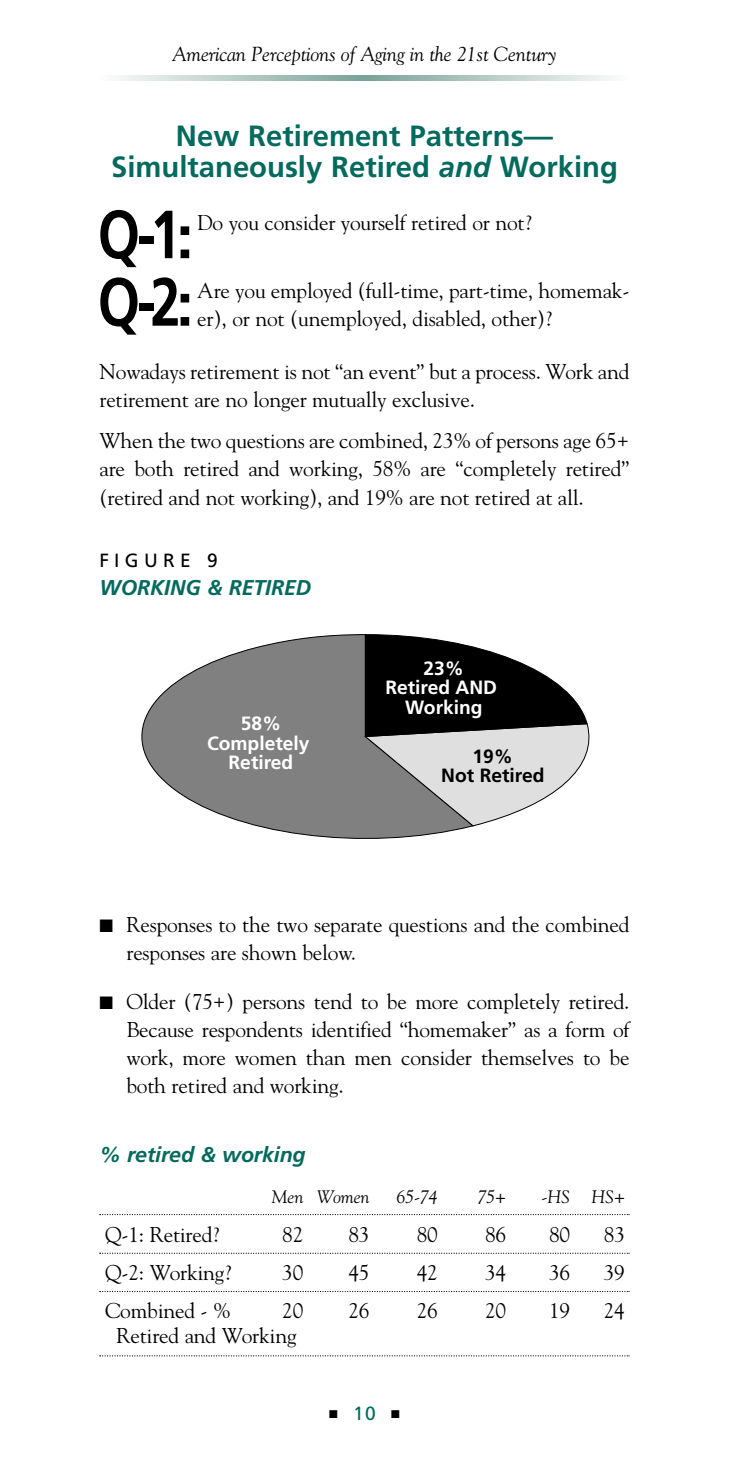
<style>
.page{position:relative;width:729px;height:1458px;background:#fff}
.page>*{position:absolute;margin:0;border:0;box-sizing:border-box;transform-origin:0 0}
.t1{font:700 67.95px "Frutiger";color:#000;scale:.8 1}
.t2{font:700 29.25px/31.5px "Frutiger";color:#036a5d;text-align:center}
.t3{font:21.38px/28.1px "Goudy";letter-spacing:-.01em;color:#000}
.t4{font:italic 700 21.38px "Frutiger";letter-spacing:-.005em;color:#036a5d}
.t5{font:italic 20.25px "Goudy";letter-spacing:-.01em;color:#000}
.t6{font:700 19.12px/19.1px "Frutiger";color:#fff;text-align:center}
.t7{font:700 19.12px/19.1px "Frutiger";color:#000;text-align:center}
.t8{font:19.12px "Frutiger";letter-spacing:.28em;color:#000}
.t9{font:19.12px "Frutiger";color:#036a5d}
.t10{font:italic 18px "Goudy";letter-spacing:-.01em;color:#000}
.s1{font-style:italic}
.s2{font-size:61.88px}
.s3{color:#000}
</style>
<div class="page">
<svg style="left:99px;top:1214px;width:531px;height:1px"></svg>
<svg style="left:99px;top:1253px;width:531px;height:1px"></svg>
<svg style="left:99px;top:1291px;width:531px;height:1px"></svg>
<svg style="left:99px;top:1355px;width:531px;height:1px"></svg>
<div style="left:167px;top:76px;width:395px;height:5px;background:#dce6e2"></div>
<div style="left:173px;top:76px;width:383px;height:5px;background:#d8e4df"></div>
<div style="left:181px;top:76px;width:367px;height:5px;background:#d4e0dc"></div>
<div style="left:188px;top:76px;width:353px;height:5px;background:#d1ded8"></div>
<div style="left:196px;top:76px;width:337px;height:5px;background:#cddcd7"></div>
<div style="left:202px;top:76px;width:325px;height:5px;background:#cad8d5"></div>
<div style="left:211px;top:76px;width:307px;height:5px;background:#c6d6d1"></div>
<div style="left:219px;top:76px;width:291px;height:5px;background:#c2d3cd"></div>
<div style="left:226px;top:76px;width:277px;height:5px;background:#bed1cb"></div>
<div style="left:234px;top:76px;width:261px;height:5px;background:#bacec7"></div>
<div style="left:240px;top:76px;width:249px;height:5px;background:#b6ccc5"></div>
<div style="left:249px;top:76px;width:231px;height:5px;background:#b3c8c2"></div>
<div style="left:253px;top:76px;width:223px;height:5px;background:#b1c7be"></div>
<div style="left:259px;top:76px;width:211px;height:5px;background:#adc5bd"></div>
<div style="left:270px;top:76px;width:189px;height:5px;background:#a7c2b9"></div>
<div style="left:278px;top:76px;width:173px;height:5px;background:#a3beb6"></div>
<div style="left:287px;top:76px;width:155px;height:5px;background:#9fbcb4"></div>
<div style="left:295px;top:76px;width:139px;height:5px;background:#9bbab2"></div>
<div style="left:303px;top:76px;width:123px;height:5px;background:#97b6af"></div>
<div style="left:314px;top:76px;width:101px;height:5px;background:#93b3aa"></div>
<div style="left:318px;top:76px;width:93px;height:5px;background:#8fb2a9"></div>
<div style="left:329px;top:76px;width:71px;height:5px;background:#8bada4"></div>
<div style="left:335px;top:76px;width:59px;height:5px;background:#87aca1"></div>
<div style="left:343px;top:76px;width:43px;height:5px;background:#83a99f"></div>
<div style="left:350px;top:76px;width:29px;height:5px;background:#80a79b"></div>
<div style="left:356px;top:76px;width:17px;height:5px;background:#7ca49a"></div>
<svg style="left:141px;top:634px;width:329px;height:205px;fill:#808080"></svg>
<svg style="left:364px;top:634px;width:226px;height:193px"></svg>
<p class="t5" style="left:172px;top:46px;width:386px">American Perceptions of Aging in the 21st Century</p>
<h2 class="t2" style="left:111px;top:122px;width:508px">New Retirement Patterns—<br>Simultaneously Retired <span class="s1">and</span> Working</h2>
<h1 class="t1" style="left:98px;top:207px;width:121px">Q-1<span class="s2">:</span></h1>
<p class="t3" style="left:197px;top:210px;width:336px">Do you consider yourself retired or not?</p>
<h1 class="t1" style="left:98px;top:275px;width:121px">Q-2<span class="s2">:</span></h1>
<p class="t3" style="left:197px;top:278px;width:434px">Are you employed (full-time, part-time, homemak&shy;er), or not (unemployed, disabled, other)?</p>
<p class="t3" style="left:99px;top:359px;width:532px">Nowadays retirement is not “an event” but a process. Work and retirement are no longer mutually exclusive.</p>
<p class="t3" style="left:99px;top:429px;width:532px;text-align:justify">When the two questions are combined, 23% of persons age 65+ are both retired and working, 58% are “completely retired” (retired and not working), and 19% are not retired at all.</p>
<p class="t8" style="left:99px;top:552px;width:120px">FIGURE 9</p>
<p class="t4" style="left:99px;top:579px;width:213px">WORKING &amp; RETIRED</p>
<p class="t6" style="left:207px;top:716px;width:104px">58%<br>Completely<br>Retired</p>
<p class="t6" style="left:385px;top:660px;width:113px">23%<br>Retired AND<br>Working</p>
<p class="t7" style="left:441px;top:748px;width:105px">19%<br>Not Retired</p>
<p class="t3" style="left:126px;top:912px;width:505px;text-indent:-27px">■ Responses to the two separate questions and the combined responses are shown below.</p>
<p class="t3" style="left:126px;top:989px;width:505px;text-align:justify;text-indent:-27px">■ Older (75+) persons tend to be more completely retired.<br>Because respondents identified “homemaker” as a form of work, more women than men consider themselves to be both retired and working.</p>
<p class="t4" style="left:99px;top:1146px;width:208px">% retired &amp; working</p>
<p class="t10" style="left:272px;top:1190px;width:99px">Men Women</p>
<p class="t10" style="left:397px;top:1190px;width:43px">65-74</p>
<p class="t10" style="left:478px;top:1190px;width:30px">75+</p>
<p class="t10" style="left:542px;top:1190px;width:85px">-HS HS+</p>
<p class="t3" style="left:105px;top:1222px;width:116px">Q-1: Retired?</p>
<p class="t3" style="left:282px;top:1222px;width:23px">82</p>
<p class="t3" style="left:348px;top:1222px;width:23px">83</p>
<p class="t3" style="left:417px;top:1222px;width:23px">80</p>
<p class="t3" style="left:485px;top:1222px;width:23px">86</p>
<p class="t3" style="left:549px;top:1222px;width:23px">80</p>
<p class="t3" style="left:604px;top:1222px;width:23px">83</p>
<p class="t3" style="left:105px;top:1260px;width:128px">Q-2: Working?</p>
<p class="t3" style="left:282px;top:1260px;width:23px">30</p>
<p class="t3" style="left:348px;top:1260px;width:23px">45</p>
<p class="t3" style="left:417px;top:1260px;width:23px">42</p>
<p class="t3" style="left:485px;top:1260px;width:23px">34</p>
<p class="t3" style="left:549px;top:1260px;width:23px">36</p>
<p class="t3" style="left:604px;top:1260px;width:23px">39</p>
<p class="t3" style="left:105px;top:1298px;width:127px">Combined - %</p>
<p class="t3" style="left:282px;top:1298px;width:23px">20</p>
<p class="t3" style="left:348px;top:1298px;width:23px">26</p>
<p class="t3" style="left:417px;top:1298px;width:23px">26</p>
<p class="t3" style="left:485px;top:1298px;width:23px">20</p>
<p class="t3" style="left:549px;top:1298px;width:23px">19</p>
<p class="t3" style="left:604px;top:1298px;width:23px">24</p>
<p class="t3" style="left:116px;top:1323px;width:182px">Retired and Working</p>
<p class="t9" style="left:329px;top:1406px;width:72px"><span class="s3">■</span>10<span class="s3">■</span></p>
</div>
